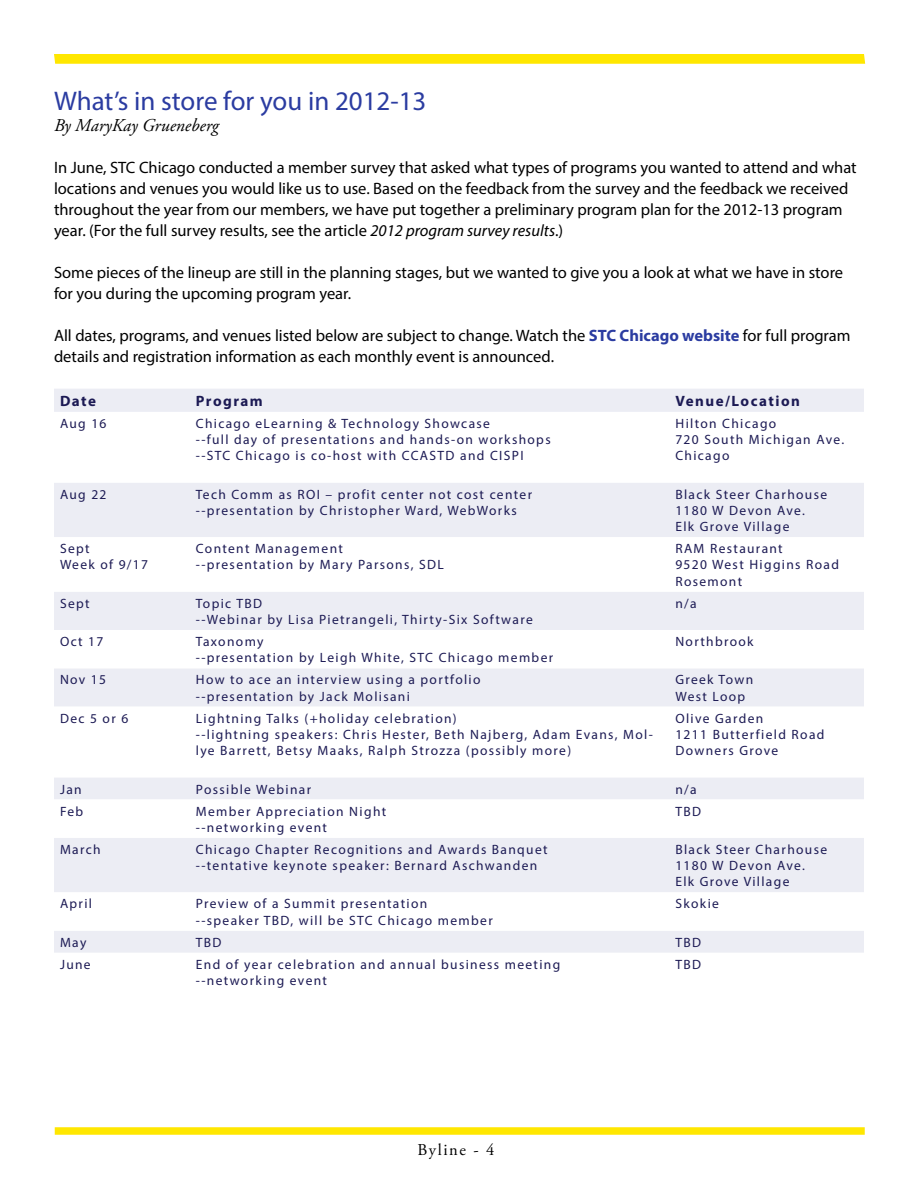
<style>
.page{position:relative;width:918px;height:1188px;background:#fff}
.page>*{position:absolute;margin:0;border:0;box-sizing:border-box;transform-origin:0 0}
.t1{font:27px "Myriad Pro";color:#2b3ca1}
.t2{font:italic 18px "Adobe Garamond Pro";color:#000}
.t3{font:16.5px/21px "Myriad Pro";color:#000}
.t4{font:16.5px "Adobe Garamond Pro";letter-spacing:.1em;color:#000}
.t5{font:700 15px "Myriad Pro";letter-spacing:.1em;color:#1c1a54}
.t6{font:13.5px/16.2px "Myriad Pro";letter-spacing:.1em;color:#1c1a54}
.s1{font-style:italic}
.s2{font-weight:700;color:#2b3ca1}
</style>
<div class="page">
<svg style="left:55px;top:1127px;width:810px;height:8px;background:#ffe80f"></svg>
<svg style="left:54px;top:54px;width:812px;height:10px;background:#ffe706"></svg>
<div style="left:54px;top:389px;width:810px;height:23px;background:#ecedf4"></div>
<svg style="left:54px;top:483px;width:810px;height:470px"></svg>
<h1 class="t1" style="left:54px;top:84px;width:374px">What’s in store for you in 2012-13</h1>
<h2 class="t2" style="left:54px;top:114px;width:166px">By MaryKay Grueneberg</h2>
<p class="t3" style="left:54px;top:156px;width:804px">In June, STC Chicago conducted a member survey that asked what types of programs you wanted to attend and what locations and venues you would like us to use. Based on the feedback from the survey and the feedback we received throughout the year from our members, we have put together a preliminary program plan for the 2012-13 program year. (For the full survey results, see the article <span class="s1">2012 program survey results</span>.)</p>
<p class="t3" style="left:54px;top:261px;width:791px">Some pieces of the lineup are still in the planning stages, but we wanted to give you a look at what we have in store for you during the upcoming program year.</p>
<p class="t3" style="left:54px;top:324px;width:798px">All dates, programs, and venues listed below are subject to change. Watch the <span class="s2">STC Chicago website</span> for full program details and registration information as each monthly event is announced.</p>
<p class="t5" style="left:60px;top:391px;width:38px">Date</p>
<p class="t5" style="left:196px;top:391px;width:68px">Program</p>
<p class="t5" style="left:675px;top:391px;width:126px">Venue/Location</p>
<p class="t6" style="left:60px;top:415px;width:48px">Aug 16</p>
<p class="t6" style="left:196px;top:415px;width:356px">Chicago eLearning &amp; Technology Showcase<br>--full day of presentations and hands-on workshops --STC Chicago is co-host with CCASTD and CISPI</p>
<p class="t6" style="left:675px;top:415px;width:170px">Hilton Chicago<br>720 South Michigan Ave.<br>Chicago</p>
<p class="t6" style="left:60px;top:486px;width:48px">Aug 22</p>
<p class="t6" style="left:196px;top:486px;width:338px">Tech Comm as ROI – profit center not cost center --presentation by Christopher Ward, WebWorks</p>
<p class="t6" style="left:675px;top:486px;width:153px">Black Steer Charhouse<br>1180 W Devon Ave.<br>Elk Grove Village</p>
<p class="t6" style="left:60px;top:540px;width:90px">Sept<br>Week of 9/17</p>
<p class="t6" style="left:196px;top:540px;width:249px">Content Management --presentation by Mary Parsons, SDL</p>
<p class="t6" style="left:675px;top:540px;width:165px">RAM Restaurant<br>9520 West Higgins Road<br>Rosemont</p>
<p class="t6" style="left:60px;top:595px;width:31px">Sept</p>
<p class="t6" style="left:196px;top:595px;width:338px">Topic TBD<br>--Webinar by Lisa Pietrangeli, Thirty-Six Software</p>
<p class="t6" style="left:675px;top:595px;width:23px">n/a</p>
<p class="t6" style="left:60px;top:633px;width:45px">Oct 17</p>
<p class="t6" style="left:196px;top:633px;width:359px">Taxonomy<br>--presentation by Leigh White, STC Chicago member</p>
<p class="t6" style="left:675px;top:633px;width:80px">Northbrook</p>
<p class="t6" style="left:60px;top:672px;width:48px">Nov 15</p>
<p class="t6" style="left:196px;top:672px;width:286px">How to ace an interview using a portfolio --presentation by Jack Molisani</p>
<p class="t6" style="left:675px;top:672px;width:79px">Greek Town<br>West Loop</p>
<p class="t6" style="left:60px;top:710px;width:70px">Dec 5 or 6</p>
<p class="t6" style="left:196px;top:710px;width:459px">Lightning Talks (+holiday celebration)<br>--lightning speakers: Chris Hester, Beth Najberg, Adam Evans, Mol&shy;lye Barrett, Betsy Maaks, Ralph Strozza (possibly more)</p>
<p class="t6" style="left:675px;top:710px;width:151px">Olive Garden<br>1211 Butterfield Road<br>Downers Grove</p>
<p class="t6" style="left:60px;top:781px;width:23px">Jan</p>
<p class="t6" style="left:196px;top:781px;width:117px">Possible Webinar</p>
<p class="t6" style="left:675px;top:781px;width:23px">n/a</p>
<p class="t6" style="left:60px;top:803px;width:25px">Feb</p>
<p class="t6" style="left:196px;top:803px;width:192px">Member Appreciation Night --networking event</p>
<p class="t6" style="left:675px;top:803px;width:27px">TBD</p>
<p class="t6" style="left:60px;top:841px;width:42px">March</p>
<p class="t6" style="left:196px;top:841px;width:353px">Chicago Chapter Recognitions and Awards Banquet --tentative keynote speaker: Bernard Aschwanden</p>
<p class="t6" style="left:675px;top:841px;width:153px">Black Steer Charhouse<br>1180 W Devon Ave.<br>Elk Grove Village</p>
<p class="t6" style="left:60px;top:896px;width:34px">April</p>
<p class="t6" style="left:196px;top:896px;width:298px">Preview of a Summit presentation --speaker TBD, will be STC Chicago member</p>
<p class="t6" style="left:675px;top:896px;width:45px">Skokie</p>
<p class="t6" style="left:60px;top:934px;width:28px">May</p>
<p class="t6" style="left:196px;top:934px;width:27px">TBD</p>
<p class="t6" style="left:675px;top:934px;width:27px">TBD</p>
<p class="t6" style="left:60px;top:956px;width:32px">June</p>
<p class="t6" style="left:196px;top:956px;width:366px">End of year celebration and annual business meeting --networking event</p>
<p class="t6" style="left:675px;top:956px;width:27px">TBD</p>
<p class="t4" style="left:417px;top:1140px;width:79px">Byline - 4</p>
</div>
